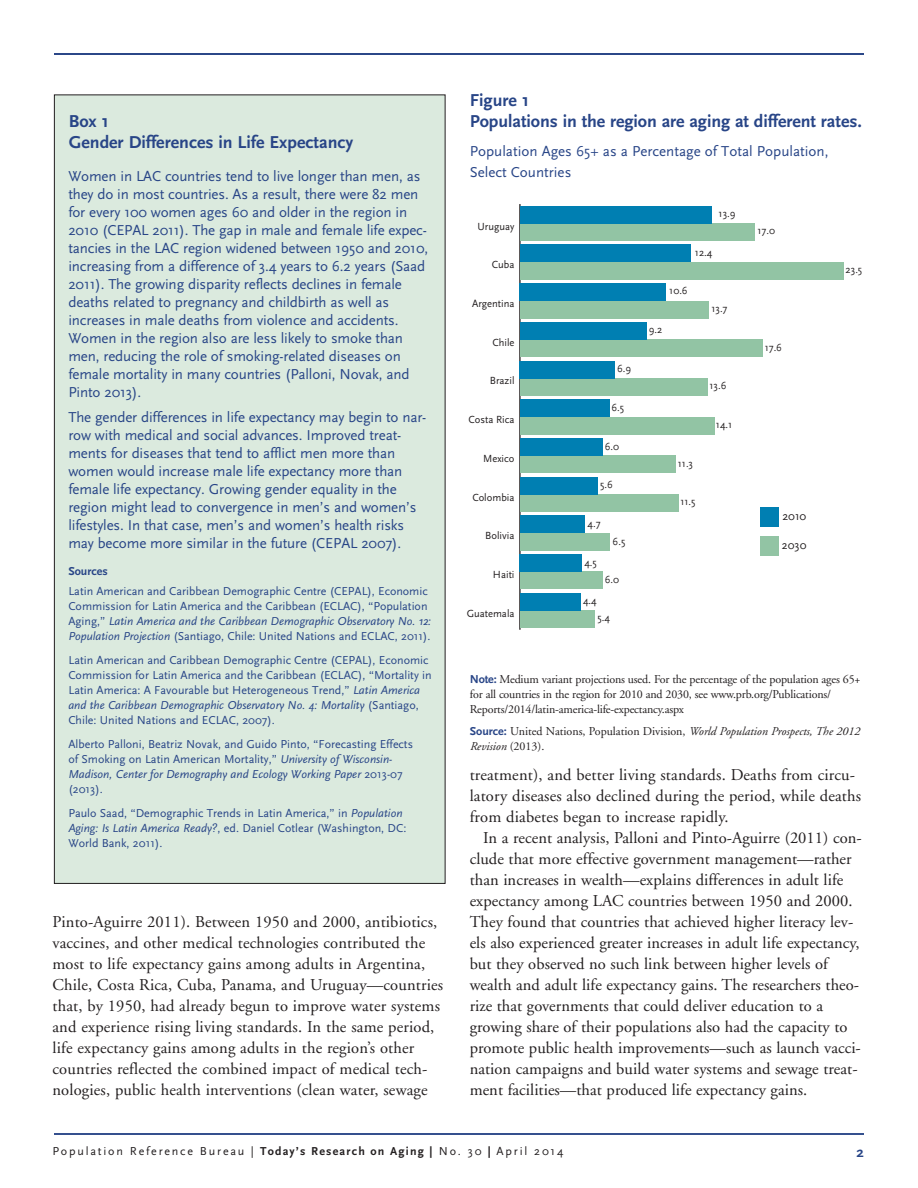
<style>
.page{position:relative;width:918px;height:1188px;background:#fff}
.page>*{position:absolute;margin:0;border:0;box-sizing:border-box;transform-origin:0 0}
.t1{font:700 18px/21px "Scala Sans";color:#284587}
.t2{font:16.5px/21px "Adobe Garamond";letter-spacing:.005em;color:#231f20}
.t3{font:15px/18px "Scala Sans";letter-spacing:-.01em;color:#284587}
.t4{font:700 15px "Scala Sans";color:#284587}
.t5{font:12.15px "Scala Sans";color:#231f20}
.t6{font:12px/15px "Scala Sans";color:#284587}
.t7{font:12px/15px "Adobe Garamond";letter-spacing:-.015em;color:#231f20}
.t8{font:12px "Scala Sans";letter-spacing:.15em;color:#231f20}
.t9{font:700 12px "Scala Sans";color:#284587}
.t10{font:10.8px "Scala Sans";color:#231f20}
.s1{font-style:italic}
.s2{font-family:"Scala Sans";font-weight:700;color:#284587}
.s3{font-weight:700}
</style>
<div class="page">
<hr style="left:54px;top:53px;width:810px;height:2px;background:#284587">
<hr style="left:54px;top:1133px;width:810px;height:2px;background:#284587">
<div style="left:54px;top:95px;width:391px;height:788px;background:#dbeade"></div>
<div style="left:761px;top:507px;width:18px;height:19px;background:#007fb2"></div>
<div style="left:760px;top:536px;width:19px;height:19px;background:#92c4a4"></div>
<hr style="left:519px;top:204px;width:2px;height:426px;background:#231f20">
<div style="left:520px;top:223px;width:234px;height:18px;background:#92c4a4"></div>
<div style="left:520px;top:262px;width:324px;height:18px;background:#92c4a4"></div>
<div style="left:520px;top:301px;width:189px;height:17px;background:#92c4a4"></div>
<div style="left:520px;top:340px;width:243px;height:17px;background:#92c4a4"></div>
<div style="left:520px;top:378px;width:187px;height:18px;background:#92c4a4"></div>
<div style="left:520px;top:417px;width:194px;height:17px;background:#92c4a4"></div>
<div style="left:520px;top:456px;width:156px;height:17px;background:#92c4a4"></div>
<div style="left:520px;top:494px;width:158px;height:18px;background:#92c4a4"></div>
<div style="left:520px;top:533px;width:90px;height:17px;background:#92c4a4"></div>
<div style="left:520px;top:572px;width:83px;height:17px;background:#92c4a4"></div>
<div style="left:520px;top:610px;width:74px;height:18px;background:#92c4a4"></div>
<div style="left:520px;top:206px;width:192px;height:17px;background:#007fb2"></div>
<div style="left:520px;top:245px;width:171px;height:17px;background:#007fb2"></div>
<div style="left:520px;top:283px;width:146px;height:18px;background:#007fb2"></div>
<div style="left:520px;top:322px;width:127px;height:18px;background:#007fb2"></div>
<div style="left:520px;top:361px;width:95px;height:17px;background:#007fb2"></div>
<div style="left:520px;top:399px;width:90px;height:18px;background:#007fb2"></div>
<div style="left:520px;top:438px;width:83px;height:18px;background:#007fb2"></div>
<div style="left:520px;top:477px;width:77px;height:17px;background:#007fb2"></div>
<div style="left:520px;top:516px;width:65px;height:17px;background:#007fb2"></div>
<div style="left:520px;top:554px;width:62px;height:18px;background:#007fb2"></div>
<div style="left:520px;top:593px;width:61px;height:17px;background:#007fb2"></div>
<p class="t1" style="left:69px;top:111px;width:286px">Box 1<br>Gender Differences in Life Expectancy</p>
<p class="t3" style="left:68px;top:167px;width:361px">Women in LAC countries tend to live longer than men, as they do in most countries. As a result, there were 82 men for every 100 women ages 60 and older in the region in 2010 (CEPAL 2011). The gap in male and female life expec&shy;tancies in the LAC region widened between 1950 and 2010, increasing from a difference of 3.4 years to 6.2 years (Saad 2011). The growing disparity reflects declines in female deaths related to pregnancy and childbirth as well as increases in male deaths from violence and accidents.<br>Women in the region also are less likely to smoke than men, reducing the role of smoking-related diseases on female mortality in many countries (Palloni, Novak, and Pinto 2013).</p>
<p class="t3" style="left:68px;top:409px;width:360px">The gender differences in life expectancy may begin to nar&shy;row with medical and social advances. Improved treat&shy;ments for diseases that tend to afflict men more than women would increase male life expectancy more than female life expectancy. Growing gender equality in the region might lead to convergence in men’s and women’s lifestyles. In that case, men’s and women’s health risks may become more similar in the future (CEPAL 2007).</p>
<p class="t9" style="left:68px;top:565px;width:41px">Sources</p>
<p class="t6" style="left:68px;top:583px;width:364px">Latin American and Caribbean Demographic Centre (CEPAL), Economic Commission for Latin America and the Caribbean (ECLAC), “Population Aging,” <span class="s1">Latin America and the Caribbean Demographic Observatory No. 12:<br>Population Projection</span> (Santiago, Chile: United Nations and ECLAC, 2011).</p>
<p class="t6" style="left:68px;top:652px;width:365px">Latin American and Caribbean Demographic Centre (CEPAL), Economic Commission for Latin America and the Caribbean (ECLAC), “Mortality in Latin America: A Favourable but Heterogeneous Trend,” <span class="s1">Latin America and the Caribbean Demographic Observatory No. 4: Mortality</span> (Santiago, Chile: United Nations and ECLAC, 2007).</p>
<p class="t6" style="left:68px;top:736px;width:346px">Alberto Palloni, Beatriz Novak, and Guido Pinto, “Forecasting Effects of Smoking on Latin American Mortality,” <span class="s1">University of Wisconsin-Madison, Center for Demography and Ecology Working Paper</span> 2013-07 (2013).</p>
<p class="t6" style="left:68px;top:805px;width:340px">Paulo Saad, “Demographic Trends in Latin America,” in <span class="s1">Population<br>Aging: Is Latin America Ready?</span>, ed. Daniel Cotlear (Washington, DC:<br>World Bank, 2011).</p>
<p class="t2" style="left:52px;top:912px;width:392px">Pinto-Aguirre 2011). Between 1950 and 2000, antibiotics, vaccines, and other medical technologies contributed the most to life expectancy gains among adults in Argentina, Chile, Costa Rica, Cuba, Panama, and Uruguay—countries that, by 1950, had already begun to improve water systems and experience rising living standards. In the same period, life expectancy gains among adults in the region’s other countries reflected the combined impact of medical tech&shy;nologies, public health interventions (clean water, sewage</p>
<p class="t1" style="left:470px;top:90px;width:394px">Figure 1<br>Populations in the region are aging at different rates.</p>
<p class="t3" style="left:470px;top:141px;width:360px;line-height:21px">Population Ages 65+ as a Percentage of Total Population,<br>Select Countries</p>
<p class="t10" style="left:478px;top:220px;width:38px">Uruguay</p>
<p class="t10" style="left:492px;top:259px;width:24px">Cuba</p>
<p class="t10" style="left:472px;top:298px;width:44px">Argentina</p>
<p class="t10" style="left:492px;top:336px;width:24px">Chile</p>
<p class="t10" style="left:490px;top:375px;width:26px">Brazil</p>
<p class="t10" style="left:469px;top:414px;width:48px">Costa Rica</p>
<p class="t10" style="left:483px;top:452px;width:33px">Mexico</p>
<p class="t10" style="left:472px;top:491px;width:44px">Colombia</p>
<p class="t10" style="left:485px;top:530px;width:31px">Bolivia</p>
<p class="t10" style="left:493px;top:569px;width:23px">Haiti</p>
<p class="t10" style="left:467px;top:607px;width:49px">Guatemala</p>
<p class="t10" style="left:617px;top:363px;width:16px">6.9</p>
<p class="t10" style="left:611px;top:402px;width:14px">6.5</p>
<p class="t10" style="left:605px;top:440px;width:16px">6.0</p>
<p class="t10" style="left:600px;top:478px;width:14px">5.6</p>
<p class="t10" style="left:588px;top:517px;width:15px">4.7</p>
<p class="t10" style="left:584px;top:557px;width:14px">4.5</p>
<p class="t10" style="left:613px;top:536px;width:14px">6.5</p>
<p class="t10" style="left:583px;top:595px;width:15px">4.4</p>
<p class="t10" style="left:605px;top:573px;width:16px">6.0</p>
<p class="t10" style="left:597px;top:612px;width:14px">5.4</p>
<p class="t10" style="left:719px;top:208px;width:19px">13.9</p>
<p class="t10" style="left:695px;top:247px;width:19px">12.4</p>
<p class="t10" style="left:669px;top:285px;width:20px">10.6</p>
<p class="t10" style="left:649px;top:324px;width:15px">9.2</p>
<p class="t10" style="left:711px;top:303px;width:18px">13.7</p>
<p class="t10" style="left:709px;top:380px;width:19px">13.6</p>
<p class="t10" style="left:716px;top:419px;width:18px">14.1</p>
<p class="t10" style="left:678px;top:457px;width:17px">11.3</p>
<p class="t10" style="left:680px;top:496px;width:17px">11.5</p>
<p class="t10" style="left:757px;top:225px;width:19px">17.0</p>
<p class="t10" style="left:765px;top:341px;width:19px">17.6</p>
<p class="t5" style="left:782px;top:509px;width:25px">2010</p>
<p class="t5" style="left:782px;top:539px;width:26px">2030</p>
<p class="t10" style="left:846px;top:263px;width:18px">23.5</p>
<p class="t7" style="left:470px;top:672px;width:392px"><span class="s2">Note:</span> Medium variant projections used. For the percentage of the population ages 65+ for all countries in the region for 2010 and 2030, see www.prb.org/Publications/<br>Reports/2014/latin-america-life-expectancy.aspx</p>
<p class="t7" style="left:470px;top:724px;width:391px"><span class="s2">Source:</span> United Nations, Population Division, <span class="s1">World Population Prospects, The 2012<br>Revision</span> (2013).</p>
<p class="t2" style="left:470px;top:765px;width:393px">treatment), and better living standards. Deaths from circu&shy;latory diseases also declined during the period, while deaths from diabetes began to increase rapidly.</p>
<p class="t2" style="left:470px;top:828px;width:394px;text-indent:13px">In a recent analysis, Palloni and Pinto-Aguirre (2011) con&shy;clude that more effective government management—rather than increases in wealth—explains differences in adult life expectancy among LAC countries between 1950 and 2000.<br>They found that countries that achieved higher literacy lev&shy;els also experienced greater increases in adult life expectancy, but they observed no such link between higher levels of wealth and adult life expectancy gains. The researchers theo&shy;rize that governments that could deliver education to a growing share of their populations also had the capacity to promote public health improvements—such as launch vacci&shy;nation campaigns and build water systems and sewage treat&shy;ment facilities—that produced life expectancy gains.</p>
<p class="t8" style="left:52px;top:1145px;width:512px">Population Reference Bureau | <span class="s3">Today’s Research on Aging |</span> No. 30 <span class="s3">|</span> April 2014</p>
<p class="t4" style="left:857px;top:1144px;width:9px">2</p>
</div>
